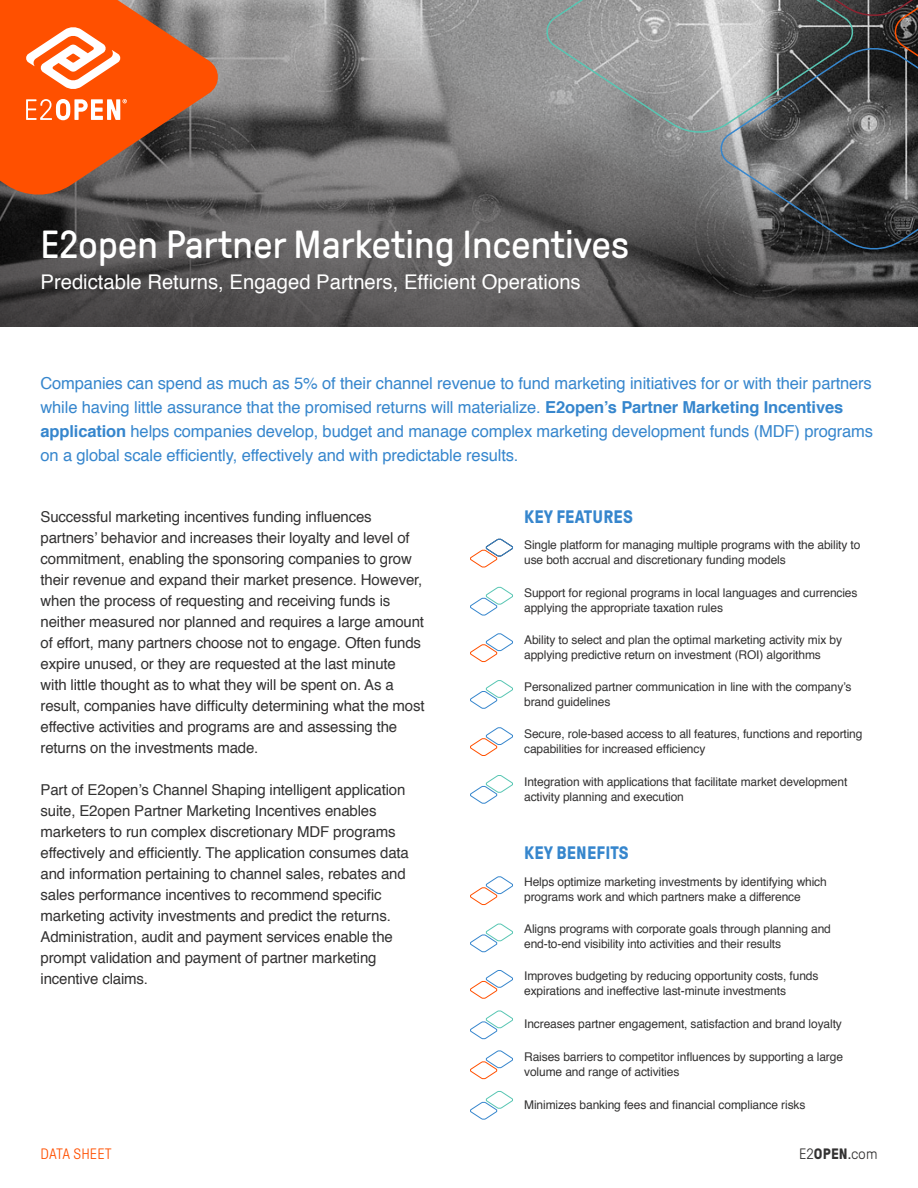
<style>
.page{position:relative;width:918px;height:1188px;background:#fff}
.page>*{position:absolute;margin:0;border:0;box-sizing:border-box;transform-origin:0 0}
.t1{font:39px "GT Pressura Pro";color:#fff}
.t2{font:20.25px "Helvetica";color:#fff}
.t3{font:700 18px "GT Pressura Pro";letter-spacing:.01em;color:#3686cd}
.t4{font:16.5px/24px "Helvetica";letter-spacing:-.01em;color:#3686cd}
.t5{font:15px/21px "Helvetica";letter-spacing:-.01em;color:#333232}
.t6{font:300 15px "GT Pressura Pro";color:#333232}
.t7{font:300 15px "GT Pressura Pro";letter-spacing:.01em;color:#ff5000}
.t8{font:12px/15px "Helvetica";letter-spacing:-.01em;color:#333232}
.s1{font-weight:700}
</style>
<div class="page">
<svg style="left:0;top:0;width:918px;height:327px;background:#666465"></svg>
<svg style="left:0;top:0;width:221px;height:198px;background:#c55927"></svg>
<svg style="left:25px;top:26px;width:96px;height:64px"></svg>
<svg style="left:26px;top:99px;width:101px;height:21px"></svg>
<svg style="left:543px;top:0;width:375px;height:252px;background:#707171"></svg>
<svg style="left:470px;top:538px;width:43px;height:29px"></svg>
<svg style="left:470px;top:586px;width:43px;height:29px"></svg>
<svg style="left:470px;top:775px;width:43px;height:29px"></svg>
<svg style="left:470px;top:633px;width:43px;height:29px"></svg>
<svg style="left:470px;top:727px;width:43px;height:29px"></svg>
<svg style="left:470px;top:680px;width:43px;height:29px"></svg>
<svg style="left:470px;top:876px;width:43px;height:29px"></svg>
<svg style="left:470px;top:923px;width:43px;height:29px"></svg>
<svg style="left:470px;top:970px;width:43px;height:29px"></svg>
<svg style="left:470px;top:1050px;width:43px;height:29px"></svg>
<svg style="left:470px;top:1010px;width:43px;height:29px"></svg>
<svg style="left:470px;top:1091px;width:43px;height:28px"></svg>
<p class="t1" style="left:40px;top:224px;width:590px">E2open Partner Marketing Incentives</p>
<p class="t2" style="left:40px;top:266px;width:542px">Predictable Returns, Engaged Partners, Efficient Operations</p>
<p class="t4" style="left:40px;top:372px;width:834px">Companies can spend as much as 5% of their channel revenue to fund marketing initiatives for or with their partners while having little assurance that the promised returns will materialize. <span class="s1">E2open’s Partner Marketing Incentives application</span> helps companies develop, budget and manage complex marketing development funds (MDF) programs on a global scale efficiently, effectively and with predictable results.</p>
<p class="t5" style="left:40px;top:506px;width:386px">Successful marketing incentives funding influences partners’ behavior and increases their loyalty and level of commitment, enabling the sponsoring companies to grow their revenue and expand their market presence. However, when the process of requesting and receiving funds is neither measured nor planned and requires a large amount of effort, many partners choose not to engage. Often funds expire unused, or they are requested at the last minute with little thought as to what they will be spent on. As a result, companies have difficulty determining what the most effective activities and programs are and assessing the returns on the investments made.</p>
<p class="t5" style="left:40px;top:779px;width:370px">Part of E2open’s Channel Shaping intelligent application suite, E2open Partner Marketing Incentives enables marketers to run complex discretionary MDF programs effectively and efficiently. The application consumes data and information pertaining to channel sales, rebates and sales performance incentives to recommend specific marketing activity investments and predict the returns.<br>Administration, audit and payment services enable the prompt validation and payment of partner marketing incentive claims.</p>
<p class="t3" style="left:524px;top:507px;width:110px">KEY FEATURES</p>
<p class="t8" style="left:524px;top:538px;width:338px">Single platform for managing multiple programs with the ability to use both accrual and discretionary funding models</p>
<p class="t8" style="left:524px;top:585px;width:335px">Support for regional programs in local languages and currencies applying the appropriate taxation rules</p>
<p class="t8" style="left:524px;top:633px;width:319px">Ability to select and plan the optimal marketing activity mix by applying predictive return on investment (ROI) algorithms</p>
<p class="t8" style="left:524px;top:680px;width:329px">Personalized partner communication in line with the company’s brand guidelines</p>
<p class="t8" style="left:524px;top:727px;width:340px">Secure, role-based access to all features, functions and reporting capabilities for increased efficiency</p>
<p class="t8" style="left:524px;top:774px;width:325px">Integration with applications that facilitate market development activity planning and execution</p>
<p class="t3" style="left:524px;top:843px;width:106px">KEY BENEFITS</p>
<p class="t8" style="left:524px;top:874px;width:304px">Helps optimize marketing investments by identifying which programs work and which partners make a difference</p>
<p class="t8" style="left:524px;top:922px;width:308px">Aligns programs with corporate goals through planning and end-to-end visibility into activities and their results</p>
<p class="t8" style="left:524px;top:969px;width:296px">Improves budgeting by reducing opportunity costs, funds expirations and ineffective last-minute investments</p>
<p class="t8" style="left:524px;top:1017px;width:319px">Increases partner engagement, satisfaction and brand loyalty</p>
<p class="t8" style="left:524px;top:1050px;width:320px">Raises barriers to competitor influences by supporting a large volume and range of activities</p>
<p class="t8" style="left:524px;top:1098px;width:283px">Minimizes banking fees and financial compliance risks</p>
<p class="t7" style="left:41px;top:1146px;width:73px">DATA SHEET</p>
<p class="t6" style="left:799px;top:1146px;width:80px">E2<span class="s1">OPEN</span>.com</p>
</div>
